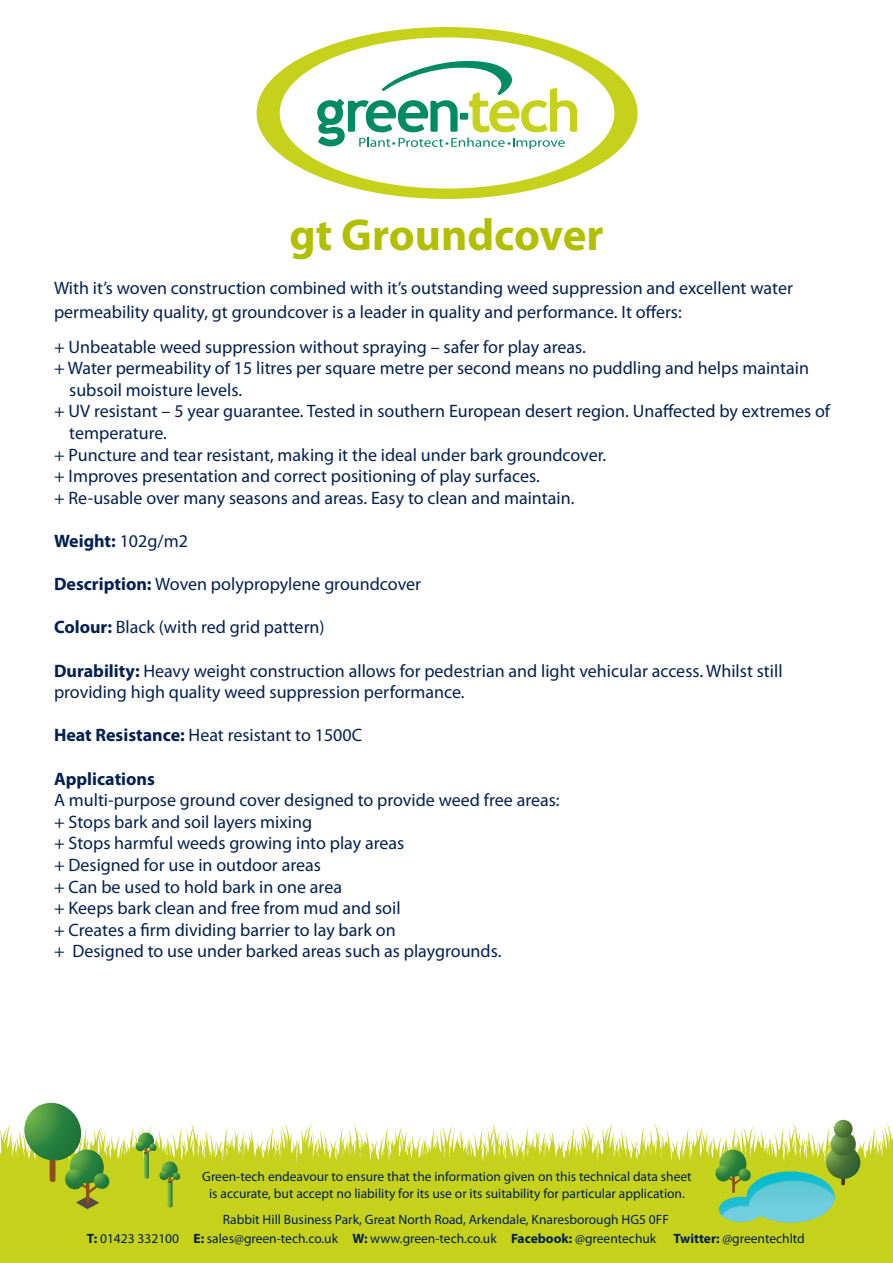
<style>
.page{position:relative;width:893px;height:1263px;background:#fff}
.page>*{position:absolute;margin:0;border:0;box-sizing:border-box;transform-origin:0 0}
.t1{font:700 45px "Myriad Pro";color:#b2bf00}
.t2{font:18px/21.6px "Myriad Pro";color:#032050}
.t3{font:700 18px "Myriad Pro";color:#032050}
.t4{font:13.5px/16.2px "Myriad Pro";color:#032050;text-align:center}
.s1{font-weight:400}
.s2{font-weight:700}
</style>
<div class="page">
<svg style="left:0;top:1122px;width:893px;height:66px;fill:#c6d11c"></svg>
<div style="left:0;top:1188px;width:893px;height:75px;background:#c6d11c"></div>
<svg style="left:257px;top:27px;width:380px;height:172px"></svg>
<svg style="left:317px;top:60px;width:260px;height:89px"></svg>
<svg style="left:715px;top:1150px;width:120px;height:72px;background:#7fc581"></svg>
<svg style="left:138px;top:1132px;width:16px;height:17px"></svg>
<svg style="left:24px;top:1103px;width:85px;height:106px"></svg>
<svg style="left:841px;top:1179px;width:4px;height:6px"></svg>
<svg style="left:826px;top:1146px;width:34px;height:33px"></svg>
<svg style="left:831px;top:1132px;width:25px;height:24px"></svg>
<svg style="left:834px;top:1120px;width:19px;height:18px"></svg>
<svg style="left:136px;top:1141px;width:44px;height:66px"></svg>
<h1 class="t1" style="left:289px;top:218px;width:316px">gt Groundcover</h1>
<p class="t2" style="left:54px;top:278px;width:740px;line-height:24px">With it’s woven construction combined with it’s outstanding weed suppression and excellent water permeability quality, gt groundcover is a leader in quality and performance. It offers:</p>
<p class="t2" style="left:54px;top:337px;width:533px">+ Unbeatable weed suppression without spraying – safer for play areas.</p>
<p class="t2" style="left:54px;top:359px;width:756px">+ Water permeability of 15 litres per square metre per second means no puddling and helps maintain</p>
<p class="t2" style="left:69px;top:380px;width:174px">subsoil moisture levels.</p>
<p class="t2" style="left:54px;top:402px;width:778px">+ UV resistant – 5 year guarantee. Tested in southern European desert region. Unaffected by extremes of</p>
<p class="t2" style="left:69px;top:423px;width:99px">temperature.</p>
<p class="t2" style="left:54px;top:445px;width:554px">+ Puncture and tear resistant, making it the ideal under bark groundcover.</p>
<p class="t2" style="left:54px;top:467px;width:487px">+ Improves presentation and correct positioning of play surfaces.</p>
<p class="t2" style="left:54px;top:488px;width:522px">+ Re-usable over many seasons and areas. Easy to clean and maintain.</p>
<p class="t3" style="left:54px;top:534px;width:135px">Weight: <span class="s1">102g/m2</span></p>
<p class="t2" style="left:54px;top:575px;width:369px"><span class="s2">Description:</span> Woven polypropylene groundcover</p>
<p class="t2" style="left:54px;top:618px;width:272px"><span class="s2">Colour:</span> Black (with red grid pattern)</p>
<p class="t2" style="left:54px;top:661px;width:730px"><span class="s2">Durability:</span> Heavy weight construction allows for pedestrian and light vehicular access. Whilst still providing high quality weed suppression performance.</p>
<p class="t2" style="left:54px;top:726px;width:310px"><span class="s2">Heat Resistance:</span> Heat resistant to 1500C</p>
<p class="t3" style="left:54px;top:772px;width:102px">Applications</p>
<p class="t2" style="left:54px;top:791px;width:507px">A multi-purpose ground cover designed to provide weed free areas: + Stops bark and soil layers mixing<br>+ Stops harmful weeds growing into play areas<br>+ Designed for use in outdoor areas<br>+ Can be used to hold bark in one area<br>+ Keeps bark clean and free from mud and soil<br>+ Creates a firm dividing barrier to lay bark on<br>+ Designed to use under barked areas such as playgrounds.</p>
<p class="t4" style="left:202px;top:1170px;width:491px">Green-tech endeavour to ensure that the information given on this technical data sheet is accurate, but accept no liability for its use or its suitability for particular application.</p>
<p class="t4" style="left:87px;top:1210px;width:584px;line-height:19.5px;text-align:left;text-indent:136px">Rabbit Hill Business Park, Great North Road, Arkendale, Knaresborough HG5 0FF<br><span class="s2">T:</span> 01423 332100 <span class="s2">E:</span> sales@green-tech.co.uk <span class="s2">W:</span> www.green-tech.co.uk <span class="s2">Facebook:</span> @greentechuk</p>
<p class="t4" style="left:673px;top:1231px;width:133px"><span class="s2">Twitter:</span> @greentechltd</p>
</div>
